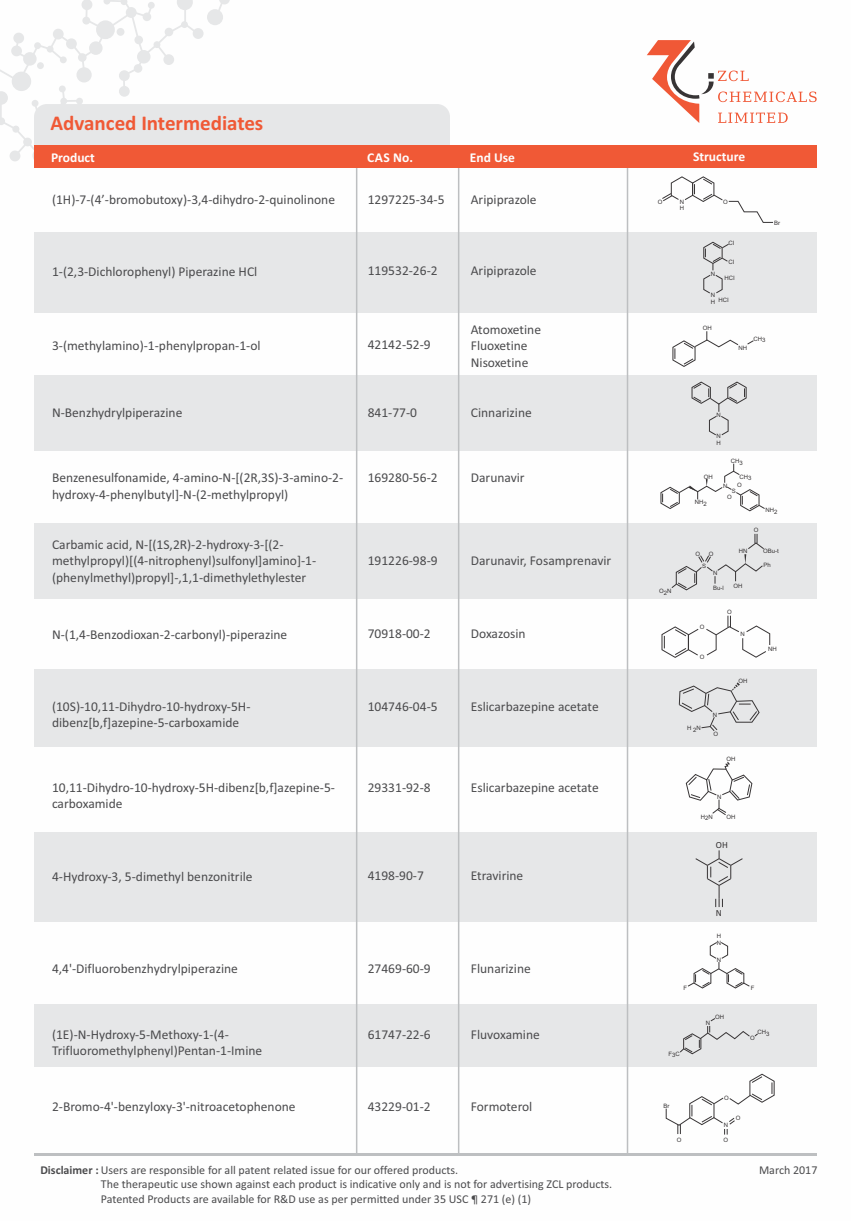
<style>
.page{position:relative;width:851px;height:1221px;background:#fff}
.page>*{position:absolute;margin:0;border:0;box-sizing:border-box;transform-origin:0 0}
.t1{font:700 21px "Calibri";color:#f05936}
.t2{font:13.5px/16.5px "Calibri";color:#4b4b4d}
.t3{font:700 13.5px "Calibri";color:#fefefe}
.t4{font:12px/14.7px "Calibri";color:#4b4b4d}
.t5{font:9.3px "Calibri";color:#373435}
.t6{font:6px/6.8px "Arial";color:#373435}
.s1{font-weight:700}
</style>
<div class="page">
<div style="left:34px;top:232px;width:782px;height:80px;background:#e6e7e8"></div>
<div style="left:34px;top:375px;width:782px;height:76px;background:#e6e7e8"></div>
<div style="left:34px;top:523px;width:782px;height:76px;background:#e6e7e8"></div>
<div style="left:34px;top:669px;width:782px;height:77px;background:#e6e7e8"></div>
<div style="left:34px;top:831px;width:782px;height:90px;background:#e6e7e8"></div>
<div style="left:34px;top:1004px;width:782px;height:62px;background:#e6e7e8"></div>
<svg style="left:0;top:0;width:450px;height:161px"></svg>
<hr style="left:356px;top:164px;width:1px;height:991px;background:#bdbfc1">
<hr style="left:458px;top:164px;width:1px;height:991px;background:#bdbfc1">
<hr style="left:626px;top:164px;width:2px;height:991px;background:#bdbfc1">
<hr style="left:34px;top:1153px;width:782px;height:2px;background:#bdbfc1">
<div style="left:34px;top:145px;width:782px;height:22px;background:#f05936"></div>
<svg style="left:647px;top:40px;width:169px;height:83px"></svg>
<svg style="left:662px;top:176px;width:111px;height:47px"></svg>
<svg style="left:703px;top:241px;width:26px;height:53px"></svg>
<svg style="left:747px;top:340px;width:7px;height:5px"></svg>
<svg style="left:672px;top:331px;width:67px;height:36px"></svg>
<svg style="left:691px;top:381px;width:55px;height:55px"></svg>
<svg style="left:660px;top:463px;width:105px;height:48px"></svg>
<svg style="left:671px;top:534px;width:93px;height:56px"></svg>
<svg style="left:661px;top:615px;width:109px;height:43px"></svg>
<svg style="left:678px;top:682px;width:81px;height:49px"></svg>
<svg style="left:685px;top:761px;width:67px;height:54px"></svg>
<svg style="left:687px;top:942px;width:63px;height:46px"></svg>
<svg style="left:680px;top:1018px;width:78px;height:36px"></svg>
<svg style="left:665px;top:1073px;width:109px;height:61px"></svg>
<svg style="left:695px;top:850px;width:48px;height:57px"></svg>
<h1 class="t1" style="left:51px;top:114px;width:214px">Advanced Intermediates</h1>
<p class="t3" style="left:51px;top:152px;width:45px">Product</p>
<p class="t3" style="left:367px;top:152px;width:47px">CAS No.</p>
<p class="t3" style="left:470px;top:152px;width:47px">End Use</p>
<p class="t3" style="left:693px;top:151px;width:54px">Structure</p>
<p class="t2" style="left:52px;top:192px;width:284px">(1H)-7-(4’-bromobutoxy)-3,4-dihydro-2-quinolinone</p>
<p class="t2" style="left:368px;top:192px;width:78px">1297225-34-5</p>
<p class="t2" style="left:471px;top:192px;width:67px">Aripiprazole</p>
<p class="t2" style="left:52px;top:264px;width:207px">1-(2,3-Dichlorophenyl) Piperazine HCl</p>
<p class="t2" style="left:368px;top:263px;width:71px">119532-26-2</p>
<p class="t2" style="left:471px;top:263px;width:67px">Aripiprazole</p>
<p class="t2" style="left:52px;top:338px;width:210px">3-(methylamino)-1-phenylpropan-1-ol</p>
<p class="t2" style="left:368px;top:337px;width:65px">42142-52-9</p>
<p class="t2" style="left:471px;top:322px;width:72px">Atomoxetine<br>Fluoxetine<br>Nisoxetine</p>
<p class="t2" style="left:52px;top:405px;width:132px">N-Benzhydrylpiperazine</p>
<p class="t2" style="left:368px;top:405px;width:51px">841-77-0</p>
<p class="t2" style="left:471px;top:405px;width:63px">Cinnarizine</p>
<p class="t2" style="left:52px;top:470px;width:293px">Benzenesulfonamide, 4-amino-N-[(2R,3S)-3-amino-2- hydroxy-4-phenylbutyl]-N-(2-methylpropyl)</p>
<p class="t2" style="left:52px;top:537px;width:266px">Carbamic acid, N-[(1S,2R)-2-hydroxy-3-[(2- methylpropyl)[(4-nitrophenyl)sulfonyl]amino]-1- (phenylmethyl)propyl]-,1,1-dimethylethylester</p>
<p class="t2" style="left:368px;top:470px;width:71px">169280-56-2</p>
<p class="t2" style="left:368px;top:553px;width:71px">191226-98-9</p>
<p class="t2" style="left:471px;top:470px;width:55px">Darunavir</p>
<p class="t2" style="left:471px;top:553px;width:142px">Darunavir, Fosamprenavir</p>
<p class="t2" style="left:52px;top:627px;width:237px">N-(1,4-Benzodioxan-2-carbonyl)-piperazine</p>
<p class="t2" style="left:368px;top:626px;width:65px">70918-00-2</p>
<p class="t2" style="left:471px;top:626px;width:56px">Doxazosin</p>
<p class="t2" style="left:52px;top:699px;width:200px">(10S)-10,11-Dihydro-10-hydroxy-5H&shy;dibenz[b,f]azepine-5-carboxamide</p>
<p class="t2" style="left:368px;top:699px;width:71px">104746-04-5</p>
<p class="t2" style="left:471px;top:699px;width:129px">Eslicarbazepine acetate</p>
<p class="t2" style="left:52px;top:780px;width:284px">10,11-Dihydro-10-hydroxy-5H-dibenz[b,f]azepine-5- carboxamide</p>
<p class="t2" style="left:368px;top:780px;width:65px">29331-92-8</p>
<p class="t2" style="left:471px;top:780px;width:129px">Eslicarbazepine acetate</p>
<p class="t2" style="left:52px;top:869px;width:202px">4-Hydroxy-3, 5-dimethyl benzonitrile</p>
<p class="t2" style="left:368px;top:868px;width:58px">4198-90-7</p>
<p class="t2" style="left:471px;top:868px;width:54px">Etravirine</p>
<p class="t2" style="left:52px;top:961px;width:187px">4,4'-Difluorobenzhydrylpiperazine</p>
<p class="t2" style="left:52px;top:1026px;width:212px">(1E)-N-Hydroxy-5-Methoxy-1-(4-<br>Trifluoromethylphenyl)Pentan-1-Imine</p>
<p class="t2" style="left:368px;top:961px;width:65px">27469-60-9</p>
<p class="t2" style="left:368px;top:1026px;width:65px">61747-22-6</p>
<p class="t2" style="left:471px;top:961px;width:62px">Flunarizine</p>
<p class="t2" style="left:471px;top:1026px;width:70px">Fluvoxamine</p>
<p class="t2" style="left:52px;top:1099px;width:245px">2-Bromo-4'-benzyloxy-3'-nitroacetophenone</p>
<p class="t2" style="left:368px;top:1099px;width:65px">43229-01-2</p>
<p class="t2" style="left:471px;top:1099px;width:63px">Formoterol</p>
<p class="t4" style="left:101px;top:1163px;width:513px;text-indent:-60px"><span class="s1">Disclaimer :</span> Users are responsible for all patent related issue for our offered products.<br>The therapeutic use shown against each product is indicative only and is not for advertising ZCL products.<br>Patented Products are available for R&amp;D use as per permitted under 35 USC ¶ 271 (e) (1)</p>
<p class="t6" style="left:657px;top:199px;width:6px">O</p>
<p class="t6" style="left:679px;top:199px;width:6px">N<br>H</p>
<p class="t6" style="left:723px;top:199px;width:6px">O</p>
<p class="t6" style="left:728px;top:240px;width:7px">CI</p>
<p class="t6" style="left:728px;top:259px;width:7px">CI</p>
<p class="t6" style="left:710px;top:270px;width:6px">N</p>
<p class="t6" style="left:710px;top:292px;width:6px">N<br>H</p>
<p class="t6" style="left:724px;top:275px;width:12px">HCI</p>
<p class="t6" style="left:718px;top:297px;width:12px">HCI</p>
<p class="t6" style="left:702px;top:325px;width:10px">OH</p>
<p class="t6" style="left:753px;top:336px;width:14px">CH3</p>
<p class="t6" style="left:738px;top:345px;width:10px">NH</p>
<p class="t6" style="left:774px;top:220px;width:8px">Br</p>
<p class="t6" style="left:716px;top:412px;width:6px">N</p>
<p class="t6" style="left:716px;top:433px;width:6px">N<br>H</p>
<p class="t6" style="left:703px;top:474px;width:10px">OH</p>
<p class="t6" style="left:730px;top:458px;width:14px">CH3</p>
<p class="t6" style="left:739px;top:473px;width:14px">CH3</p>
<p class="t6" style="left:659px;top:588px;width:14px">O2N</p>
<p class="t6" style="left:694px;top:499px;width:14px">NH2</p>
<p class="t6" style="left:737px;top:482px;width:6px">O</p>
<p class="t6" style="left:723px;top:483px;width:6px">N</p>
<p class="t6" style="left:731px;top:488px;width:6px">S</p>
<p class="t6" style="left:727px;top:494px;width:6px">O</p>
<p class="t6" style="left:765px;top:507px;width:14px">NH2</p>
<p class="t6" style="left:753px;top:527px;width:6px">O</p>
<p class="t6" style="left:695px;top:550px;width:6px">O</p>
<p class="t6" style="left:708px;top:550px;width:6px">O</p>
<p class="t6" style="left:702px;top:563px;width:6px">S</p>
<p class="t6" style="left:713px;top:570px;width:6px">N</p>
<p class="t6" style="left:713px;top:585px;width:12px">Bu-l</p>
<p class="t6" style="left:738px;top:548px;width:10px">HN</p>
<p class="t6" style="left:733px;top:583px;width:10px">OH</p>
<p class="t6" style="left:699px;top:624px;width:6px">O</p>
<p class="t6" style="left:699px;top:654px;width:6px">O</p>
<p class="t6" style="left:727px;top:609px;width:6px">O</p>
<p class="t6" style="left:740px;top:631px;width:6px">N</p>
<p class="t6" style="left:738px;top:678px;width:10px">OH</p>
<p class="t6" style="left:687px;top:725px;width:15px">H 2N</p>
<p class="t6" style="left:712px;top:712px;width:6px">N</p>
<p class="t6" style="left:713px;top:731px;width:6px">O</p>
<p class="t6" style="left:726px;top:756px;width:10px">OH</p>
<p class="t6" style="left:717px;top:793px;width:6px">N</p>
<p class="t6" style="left:700px;top:813px;width:14px">H2N</p>
<p class="t6" style="left:726px;top:813px;width:10px">OH</p>
<p class="t5" style="left:715px;top:841px;width:14px">OH</p>
<p class="t6" style="left:762px;top:548px;width:17px">OBu-t</p>
<p class="t6" style="left:763px;top:561px;width:9px">Ph</p>
<p class="t6" style="left:767px;top:646px;width:10px">NH</p>
<p class="t5" style="left:715px;top:908px;width:8px">N</p>
<p class="t6" style="left:716px;top:932px;width:6px">H<br>N</p>
<p class="t6" style="left:716px;top:957px;width:6px">N</p>
<p class="t6" style="left:683px;top:984px;width:5px">F</p>
<p class="t6" style="left:750px;top:984px;width:5px">F</p>
<p class="t6" style="left:715px;top:1013px;width:10px">OH</p>
<p class="t6" style="left:705px;top:1020px;width:6px">N</p>
<p class="t6" style="left:757px;top:1028px;width:14px">CH3</p>
<p class="t6" style="left:750px;top:1034px;width:6px">O</p>
<p class="t6" style="left:668px;top:1050px;width:13px">F3C</p>
<p class="t6" style="left:663px;top:1102px;width:7px">Br</p>
<p class="t6" style="left:724px;top:1094px;width:6px">O</p>
<p class="t6" style="left:723px;top:1122px;width:6px">N</p>
<p class="t6" style="left:735px;top:1114px;width:6px">O</p>
<p class="t6" style="left:676px;top:1136px;width:6px">O</p>
<p class="t6" style="left:723px;top:1136px;width:6px">O</p>
<p class="t4" style="left:758px;top:1163px;width:60px">March 2017</p>
</div>
